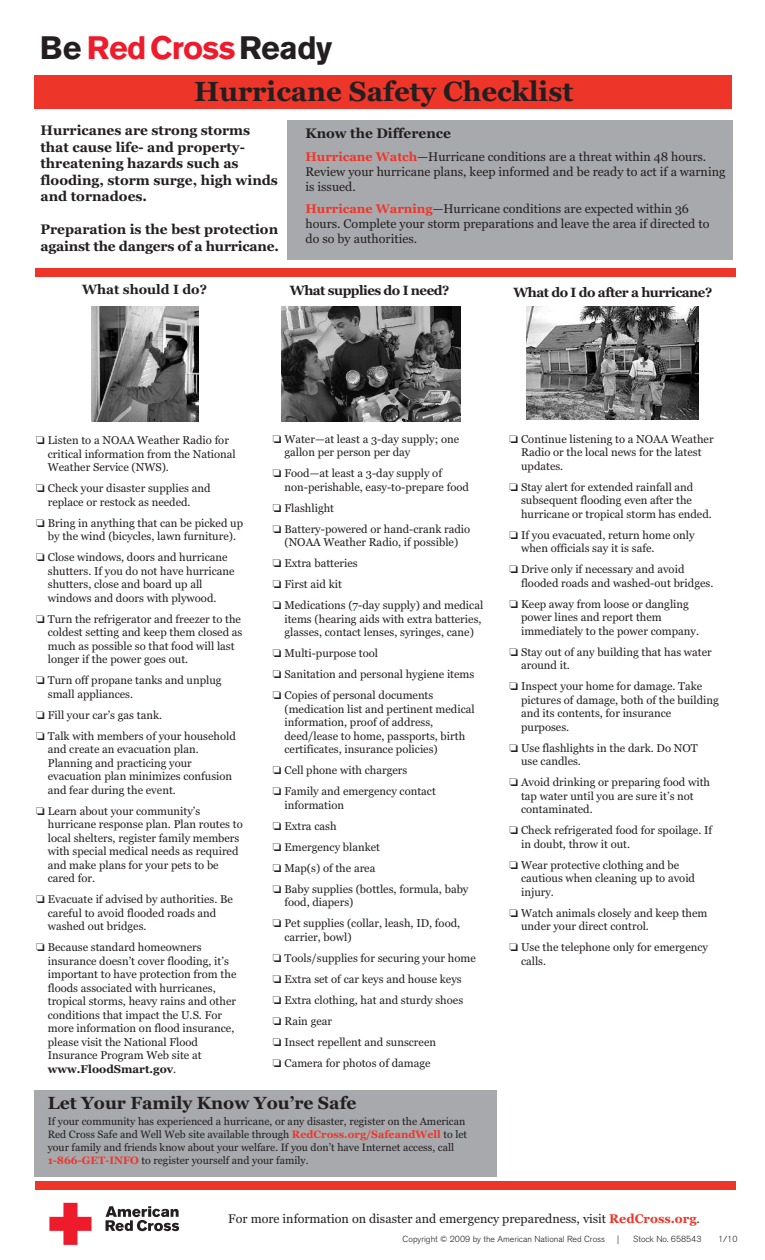
<style>
.page{position:relative;width:765px;height:1260px;background:#fff}
.page>*{position:absolute;margin:0;border:0;box-sizing:border-box;transform-origin:0 0}
.t1{font:700 32.12px "Akzidenz Grotesk BE";letter-spacing:-.02em;color:#ee1b2c}
.t2{font:700 27.5px "Georgia";color:#231f20}
.t3{font:700 17.5px "Georgia";color:#231f20}
.t4{font:700 13.75px/16.5px "Georgia";color:#231f20}
.t5{font:700 13.38px "Georgia";letter-spacing:-.04em;color:#231f20}
.t6{font:700 13.38px "Georgia";color:#231f20}
.t7{font:12.5px/15px "Georgia";color:#231f20}
.t8{font:11.25px/13.5px "Georgia";color:#231f20}
.t9{font:10.62px/12.8px "Georgia";color:#231f20}
.t10{font:300 8.75px "Akzidenz Grotesk BE";color:#231f20}
.s1{color:#231f20}
.s2{font-weight:700;color:#ee3529}
.s3{font-weight:700}
</style>
<div class="page">
<div style="left:287px;top:120px;width:446px;height:140px;background:#a8a9ad"></div>
<div style="left:35px;top:1090px;width:462px;height:87px;background:#a8a9ad"></div>
<div style="left:35px;top:75px;width:697px;height:34px;background:#ee3529"></div>
<svg style="left:49px;top:1203px;width:43px;height:42px"></svg>
<svg style="left:105px;top:1206px;width:74px;height:25px"></svg>
<img style="left:91px;top:306px;width:107px;height:115px">
<img style="left:282px;top:306px;width:179px;height:115px">
<img style="left:527px;top:306px;width:172px;height:114px">
<div style="left:35px;top:1181px;width:700px;height:9px;background:#ee3529"></div>
<div style="left:35px;top:269px;width:700px;height:8px;background:#ee3529"></div>
<h1 class="t1" style="left:40px;top:36px;width:294px"><span class="s1">Be</span> RedCross<span class="s1">Ready</span></h1>
<h2 class="t2" style="left:194px;top:75px;width:381px">Hurricane Safety Checklist</h2>
<p class="t4" style="left:41px;top:122px;width:239px">Hurricanes are strong storms that cause life- and property&shy;threatening hazards such as flooding, storm surge, high winds and tornadoes.</p>
<p class="t4" style="left:41px;top:221px;width:240px">Preparation is the best protection against the dangers of a hurricane.</p>
<p class="t4" style="left:306px;top:125px;width:147px">Know the Difference</p>
<p class="t7" style="left:306px;top:149px;width:421px"><span class="s2">Hurricane Watch</span>—Hurricane conditions are a threat within 48 hours.<br>Review your hurricane plans, keep informed and be ready to act if a warning is issued.</p>
<p class="t7" style="left:306px;top:202px;width:406px"><span class="s2">Hurricane Warning</span>—Hurricane conditions are expected within 36 hours. Complete your storm preparations and leave the area if directed to do so by authorities.</p>
<p class="t6" style="left:82px;top:282px;width:126px">What should I do?</p>
<p class="t5" style="left:290px;top:282px;width:161px">What supplies do I need?</p>
<p class="t5" style="left:513px;top:284px;width:200px">What do I do after a hurricane?</p>
<p class="t8" style="left:48px;top:434px;width:189px;text-indent:-12px">❏ Listen to a NOAA Weather Radio for critical information from the National<br>Weather Service (NWS).</p>
<p class="t8" style="left:48px;top:482px;width:164px;text-indent:-12px">❏ Check your disaster supplies and replace or restock as needed.</p>
<p class="t8" style="left:36px;top:516px;width:208px;text-align:center">❏ Bring in anything that can be picked up by the wind (bicycles, lawn furniture).</p>
<p class="t8" style="left:48px;top:551px;width:188px;text-indent:-12px">❏ Close windows, doors and hurricane shutters. If you do not have hurricane shutters, close and board up all windows and doors with plywood.</p>
<p class="t8" style="left:48px;top:612px;width:196px;text-indent:-12px">❏ Turn the refrigerator and freezer to the coldest setting and keep them closed as much as possible so that food will last longer if the power goes out.</p>
<p class="t8" style="left:48px;top:674px;width:175px;text-indent:-12px">❏ Turn off propane tanks and unplug small appliances.</p>
<p class="t8" style="left:36px;top:704px;width:201px;line-height:21px">❏ Fill your car’s gas tank.<br>❏ Talk with members of your household</p>
<p class="t8" style="left:48px;top:743px;width:186px">and create an evacuation plan.<br>Planning and practicing your evacuation plan minimizes confusion and fear during the event.</p>
<p class="t8" style="left:48px;top:804px;width:196px;text-indent:-12px">❏ Learn about your community’s hurricane response plan. Plan routes to local shelters, register family members with special medical needs as required and make plans for your pets to be cared for.</p>
<p class="t8" style="left:48px;top:893px;width:187px;text-indent:-12px">❏ Evacuate if advised by authorities. Be careful to avoid flooded roads and washed out bridges.</p>
<p class="t8" style="left:48px;top:941px;width:190px;text-indent:-12px">❏ Because standard homeowners insurance doesn’t cover flooding, it’s important to have protection from the floods associated with hurricanes, tropical storms, heavy rains and other conditions that impact the U.S. For more information on flood insurance, please visit the National Flood Insurance Program Web site at <span class="s3">www.FloodSmart.gov</span>.</p>
<p class="t8" style="left:284px;top:432px;width:176px;text-indent:-12px">❏ Water—at least a 3-day supply; one gallon per person per day</p>
<p class="t8" style="left:284px;top:466px;width:186px;text-indent:-12px">❏ Food—at least a 3-day supply of non-perishable, easy-to-prepare food</p>
<p class="t8" style="left:273px;top:497px;width:199px;line-height:21px">❏ Flashlight<br>❏ Battery-powered or hand-crank radio</p>
<p class="t8" style="left:273px;top:532px;width:212px;line-height:21px;text-indent:12px">(NOAA Weather Radio, if possible)<br>❏ Extra batteries<br>❏ First aid kit<br>❏ Medications (7-day supply) and medical</p>
<p class="t8" style="left:284px;top:612px;width:199px">items (hearing aids with extra batteries, glasses, contact lenses, syringes, cane)</p>
<p class="t8" style="left:273px;top:643px;width:203px;line-height:21px">❏ Multi-purpose tool<br>❏ Sanitation and personal hygiene items ❏ Copies of personal documents</p>
<p class="t8" style="left:284px;top:702px;width:192px">(medication list and pertinent medical information, proof of address, deed/lease to home, passports, birth certificates, insurance policies)</p>
<p class="t8" style="left:273px;top:760px;width:165px;line-height:21px">❏ Cell phone with chargers<br>❏ Family and emergency contact</p>
<p class="t8" style="left:273px;top:794px;width:197px;line-height:21px;text-indent:12px">information<br>❏ Extra cash<br>❏ Emergency blanket<br>❏ Map(s) of the area<br>❏ Baby supplies (bottles, formula, baby</p>
<p class="t8" style="left:273px;top:892px;width:189px;line-height:21px;text-indent:12px">food, diapers)<br>❏ Pet supplies (collar, leash, ID, food,</p>
<p class="t8" style="left:273px;top:926px;width:204px;line-height:21px;text-indent:12px">carrier, bowl)<br>❏ Tools/supplies for securing your home ❏ Extra set of car keys and house keys<br>❏ Extra clothing, hat and sturdy shoes<br>❏ Rain gear<br>❏ Insect repellent and sunscreen<br>❏ Camera for photos of damage</p>
<h3 class="t3" style="left:48px;top:1093px;width:310px">Let Your Family Know You’re Safe</h3>
<p class="t9" style="left:48px;top:1115px;width:421px">If your community has experienced a hurricane, or any disaster, register on the American Red Cross Safe and Well Web site available through <span class="s2">RedCross.org/SafeandWell</span> to let your family and friends know about your welfare. If you don’t have Internet access, call <span class="s2">1-866-GET-INFO</span> to register yourself and your family.</p>
<p class="t8" style="left:521px;top:432px;width:194px;text-indent:-12px">❏ Continue listening to a NOAA Weather<br>Radio or the local news for the latest updates.</p>
<p class="t8" style="left:521px;top:480px;width:192px;text-indent:-12px">❏ Stay alert for extended rainfall and subsequent flooding even after the hurricane or tropical storm has ended.</p>
<p class="t8" style="left:521px;top:528px;width:175px;text-indent:-12px">❏ If you evacuated, return home only when officials say it is safe.</p>
<p class="t8" style="left:521px;top:562px;width:194px;text-indent:-12px">❏ Drive only if necessary and avoid flooded roads and washed-out bridges.</p>
<p class="t8" style="left:521px;top:597px;width:179px;text-indent:-12px">❏ Keep away from loose or dangling power lines and report them immediately to the power company.</p>
<p class="t8" style="left:521px;top:645px;width:192px;text-indent:-12px">❏ Stay out of any building that has water around it.</p>
<p class="t8" style="left:521px;top:679px;width:199px;text-indent:-12px">❏ Inspect your home for damage. Take pictures of damage, both of the building and its contents, for insurance purposes.</p>
<p class="t8" style="left:521px;top:741px;width:178px;text-indent:-12px">❏ Use flashlights in the dark. Do NOT use candles.</p>
<p class="t8" style="left:521px;top:775px;width:191px;text-indent:-12px">❏ Avoid drinking or preparing food with tap water until you are sure it’s not contaminated.</p>
<p class="t8" style="left:521px;top:823px;width:193px;text-indent:-12px">❏ Check refrigerated food for spoilage. If in doubt, throw it out.</p>
<p class="t8" style="left:521px;top:858px;width:175px;text-indent:-12px">❏ Wear protective clothing and be cautious when cleaning up to avoid injury.</p>
<p class="t8" style="left:521px;top:906px;width:188px;text-indent:-12px">❏ Watch animals closely and keep them under your direct control.</p>
<p class="t8" style="left:521px;top:940px;width:188px;text-indent:-12px">❏ Use the telephone only for emergency calls.</p>
<p class="t7" style="left:228px;top:1211px;width:473px">For more information on disaster and emergency preparedness, visit <span class="s2">RedCross.org</span>.</p>
<p class="t10" style="left:403px;top:1235px;width:204px">Copyright © 2009 by the American National Red Cross</p>
<p class="t10" style="left:617px;top:1235px;width:4px">|</p>
<p class="t10" style="left:633px;top:1235px;width:70px">Stock No. 658543</p>
<p class="t10" style="left:718px;top:1235px;width:21px">1/10</p>
</div>
